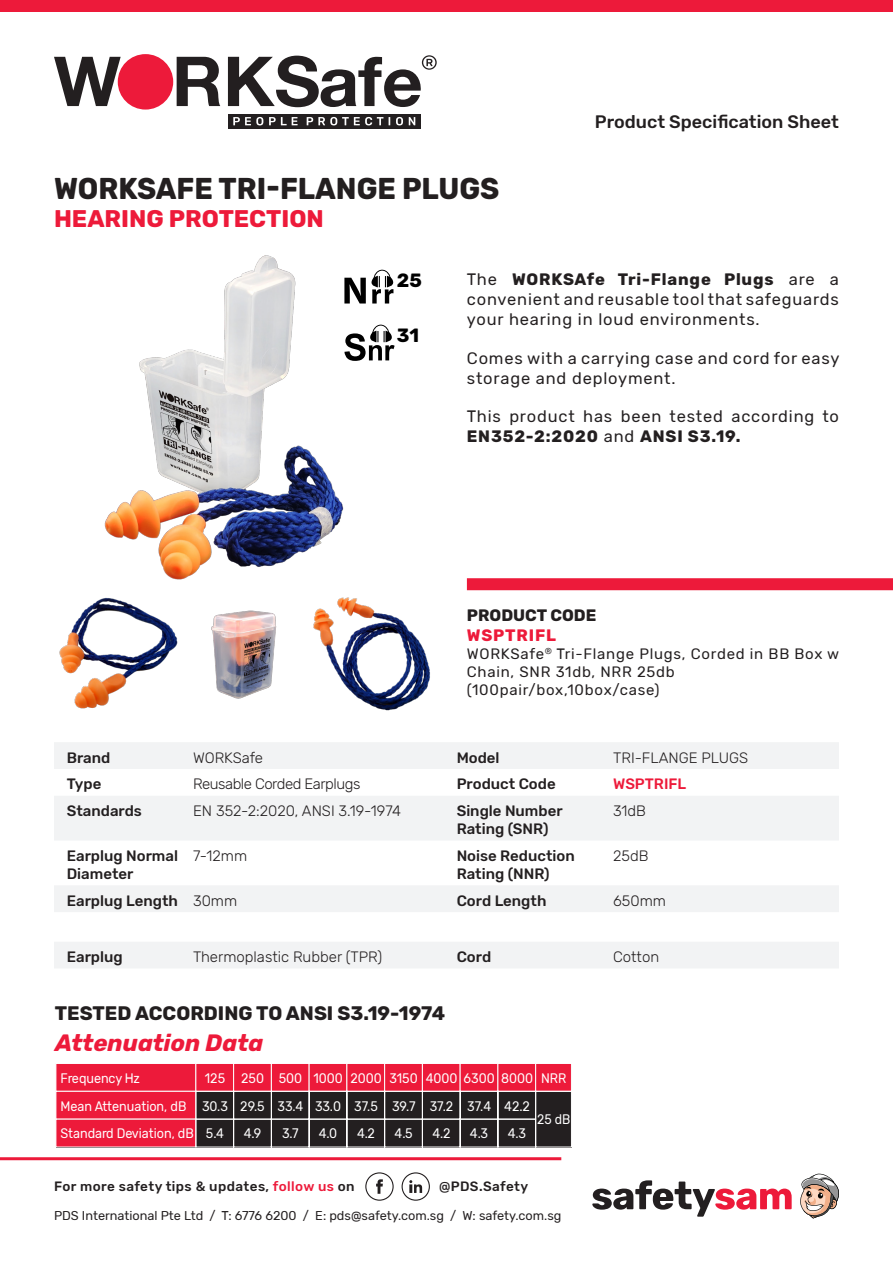
<style>
.page{position:relative;width:893px;height:1263px;background:#fff}
.page>*{position:absolute;margin:0;border:0;box-sizing:border-box;transform-origin:0 0}
.t1{font:700 30px "Rubik";color:#231f20;scale:.96 1}
.t2{font:700 24px "Rubik";color:#ed1a3a}
.t3{font:italic 700 23.55px "Rubik";color:#ed1a3a}
.t4{font:700 19.5px "Rubik";color:#231f20}
.t5{font:700 19.2px "Rubik";color:#000}
.t6{font:500 18px "Rubik";color:#231f20}
.t7{font:16.5px/19.8px "Rubik";letter-spacing:.05em;color:#231f20}
.t8{font:700 16.5px "Rubik";color:#231f20}
.t9{font:700 16.5px "Rubik";letter-spacing:.05em;color:#ed1a3a}
.t10{font:500 15px/18px "Rubik";color:#231f20}
.t11{font:300 15px "Rubik";color:#231f20}
.t12{font:15px/18px "Rubik";letter-spacing:.05em;color:#231f20}
.t13{font:300 15px "Rubik";letter-spacing:-.03em;color:#231f20}
.t14{font:500 15px "Rubik";color:#ed1a3a}
.t15{font:13.8px/27.9px "Rubik";color:#fff;scale:.92 1}
.t16{font:13.8px "Rubik";color:#fff;scale:.9 1}
.t17{font:500 13.5px "Rubik";letter-spacing:.03em;color:#231f20}
.t18{font:12.75px "Rubik";color:#231f20}
.s1{font-weight:700}
.s2{color:#ed1a3a}
</style>
<div class="page">
<svg style="left:54px;top:57px;width:67px;height:49px"></svg>
<svg style="left:177px;top:57px;width:43px;height:49px"></svg>
<div style="left:118px;top:54px;width:55px;height:56px;background:#ed1a3a;border-radius:50%"></div>
<svg style="left:228px;top:55px;width:209px;height:52px"></svg>
<div style="left:228px;top:114px;width:193px;height:14px;background:#231f20"></div>
<svg style="left:233px;top:117px;width:30px;height:8px"></svg>
<svg style="left:269px;top:117px;width:29px;height:8px"></svg>
<svg style="left:307px;top:117px;width:76px;height:8px"></svg>
<svg style="left:396px;top:117px;width:7px;height:8px"></svg>
<svg style="left:409px;top:117px;width:6px;height:8px"></svg>
<div style="left:0;top:0;width:893px;height:12px;background:#ed1a3a"></div>
<svg style="left:365px;top:1172px;width:29px;height:29px"></svg>
<svg style="left:402px;top:1172px;width:28px;height:29px"></svg>
<hr style="left:0;top:1157px;width:561px;height:3px;background:#ed1a3a">
<svg style="left:592px;top:1180px;width:200px;height:37px"></svg>
<svg style="left:800px;top:1174px;width:39px;height:44px"></svg>
<svg style="left:54px;top:742px;width:785px;height:226px;fill:#f2f3f4"></svg>
<div style="left:467px;top:578px;width:426px;height:12px;background:#ed1a3a"></div>
<img style="left:104px;top:255px;width:246px;height:325px">
<img style="left:313px;top:597px;width:117px;height:114px">
<img style="left:211px;top:610px;width:66px;height:89px">
<img style="left:59px;top:597px;width:119px;height:112px">
<div style="left:55px;top:1063px;width:141px;height:29px;background:#ed1a3a;border:1px solid #fff"></div>
<div style="left:195px;top:1063px;width:39px;height:29px;background:#ed1a3a;border:1px solid #fff"></div>
<div style="left:233px;top:1063px;width:39px;height:29px;background:#ed1a3a;border:1px solid #fff"></div>
<div style="left:271px;top:1063px;width:39px;height:29px;background:#ed1a3a;border:1px solid #fff"></div>
<div style="left:309px;top:1063px;width:38px;height:29px;background:#ed1a3a;border:1px solid #fff"></div>
<div style="left:346px;top:1063px;width:39px;height:29px;background:#ed1a3a;border:1px solid #fff"></div>
<div style="left:384px;top:1063px;width:39px;height:29px;background:#ed1a3a;border:1px solid #fff"></div>
<div style="left:422px;top:1063px;width:39px;height:29px;background:#ed1a3a;border:1px solid #fff"></div>
<div style="left:460px;top:1063px;width:38px;height:29px;background:#ed1a3a;border:1px solid #fff"></div>
<div style="left:497px;top:1063px;width:39px;height:29px;background:#ed1a3a;border:1px solid #fff"></div>
<div style="left:535px;top:1063px;width:37px;height:29px;background:#ed1a3a;border:1px solid #fff"></div>
<div style="left:55px;top:1091px;width:141px;height:29px;background:#ed1a3a;border:1px solid #fff"></div>
<div style="left:55px;top:1119px;width:141px;height:28px;background:#ed1a3a"></div>
<svg style="left:195px;top:1090px;width:377px;height:58px;background:#3b3536"></svg>
<svg style="left:344px;top:270px;width:50px;height:33px"></svg>
<svg style="left:344px;top:325px;width:51px;height:36px"></svg>
<p class="t1" style="left:54px;top:171px;width:466px">WORKSAFE TRI-FLANGE PLUGS</p>
<p class="t2" style="left:54px;top:205px;width:271px">HEARING PROTECTION</p>
<p class="t6" style="left:595px;top:112px;width:246px">Product Specification Sheet</p>
<p class="t5" style="left:397px;top:269px;width:26px">25</p>
<p class="t5" style="left:397px;top:324px;width:24px">31</p>
<p class="t7" style="left:467px;top:270px;width:374px;text-align:justify">The <span class="s1">WORKSAfe Tri-Flange Plugs</span> are a convenient and reusable tool that safeguards your hearing in loud environments.</p>
<p class="t7" style="left:467px;top:349px;width:374px">Comes with a carrying case and cord for easy storage and deployment.</p>
<p class="t7" style="left:467px;top:407px;width:374px">This product has been tested according to<br><span class="s1">EN352-2:2020</span> and <span class="s1">ANSI S3.19.</span></p>
<p class="t8" style="left:467px;top:605px;width:131px">PRODUCT CODE</p>
<p class="t9" style="left:467px;top:625px;width:91px">WSPTRIFL</p>
<p class="t12" style="left:467px;top:645px;width:374px">WORKSafe<sup>®</sup> Tri-Flange Plugs, Corded in BB Box w<br>Chain, SNR 31db, NRR 25db (100pair/box,10box/case)</p>
<p class="t10" style="left:67px;top:749px;width:45px">Brand</p>
<p class="t11" style="left:193px;top:749px;width:72px">WORKSafe</p>
<p class="t10" style="left:457px;top:749px;width:44px">Model</p>
<p class="t11" style="left:613px;top:749px;width:136px">TRI-FLANGE PLUGS</p>
<p class="t10" style="left:67px;top:775px;width:36px">Type</p>
<p class="t13" style="left:193px;top:776px;width:169px">Reusable Corded Earplugs</p>
<p class="t10" style="left:457px;top:775px;width:101px">Product Code</p>
<p class="t14" style="left:613px;top:775px;width:75px">WSPTRIFL</p>
<p class="t10" style="left:67px;top:802px;width:77px">Standards</p>
<p class="t11" style="left:193px;top:802px;width:209px">EN 352-2:2020, ANSI 3.19-1974</p>
<p class="t10" style="left:457px;top:802px;width:107px">Single Number<br>Rating (SNR)</p>
<p class="t11" style="left:613px;top:802px;width:34px">31dB</p>
<p class="t10" style="left:67px;top:847px;width:113px">Earplug Normal<br>Diameter</p>
<p class="t11" style="left:193px;top:847px;width:56px">7-12mm</p>
<p class="t10" style="left:457px;top:847px;width:120px">Noise Reduction<br>Rating (NNR)</p>
<p class="t11" style="left:613px;top:847px;width:37px">25dB</p>
<p class="t10" style="left:67px;top:892px;width:113px">Earplug Length</p>
<p class="t11" style="left:193px;top:892px;width:46px">30mm</p>
<p class="t10" style="left:457px;top:892px;width:91px">Cord Length</p>
<p class="t11" style="left:613px;top:892px;width:54px">650mm</p>
<p class="t10" style="left:67px;top:948px;width:57px">Earplug</p>
<p class="t11" style="left:193px;top:948px;width:191px">Thermoplastic Rubber (TPR)</p>
<p class="t10" style="left:457px;top:948px;width:36px">Cord</p>
<p class="t11" style="left:613px;top:948px;width:48px">Cotton</p>
<p class="t4" style="left:55px;top:1002px;width:392px">TESTED ACCORDING TO ANSI S3.19-1974</p>
<h3 class="t3" style="left:55px;top:1029px;width:210px">Attenuation Data</h3>
<p class="t15" style="left:60px;top:1064px;width:147px">Frequency Hz<br>Mean Attenuation, dB<br>Standard Deviation, dB</p>
<p class="t15" style="left:202px;top:1064px;width:30px">125<br>30.3<br>5.4</p>
<p class="t15" style="left:240px;top:1064px;width:28px;text-align:justify">250<br>29.5<br>4.9</p>
<p class="t15" style="left:278px;top:1064px;width:30px;text-align:center">500<br>33.4<br>3.7</p>
<p class="t15" style="left:313px;top:1064px;width:33px">1000<br>33.0<br>4.0</p>
<p class="t15" style="left:350px;top:1064px;width:36px">2000<br>37.5<br>4.2</p>
<p class="t15" style="left:390px;top:1064px;width:32px">3150<br>39.7<br>4.5</p>
<p class="t15" style="left:426px;top:1064px;width:77px">4000 6300<br>37.2<br>4.2</p>
<p class="t15" style="left:501px;top:1064px;width:36px">8000<br>42.2<br>4.3</p>
<p class="t15" style="left:541px;top:1064px;width:29px">NRR</p>
<p class="t15" style="left:467px;top:1092px;width:28px">37.4<br>4.3</p>
<p class="t16" style="left:537px;top:1112px;width:38px">25 dB</p>
<p class="t17" style="left:54px;top:1179px;width:302px">For more safety tips &amp; updates, <span class="s2">follow us</span> on</p>
<p class="t17" style="left:439px;top:1179px;width:91px">@PDS.Safety</p>
<p class="t18" style="left:54px;top:1208px;width:509px">PDS International Pte Ltd / T: 6776 6200 / E: pds@safety.com.sg / W: safety.com.sg</p>
</div>
